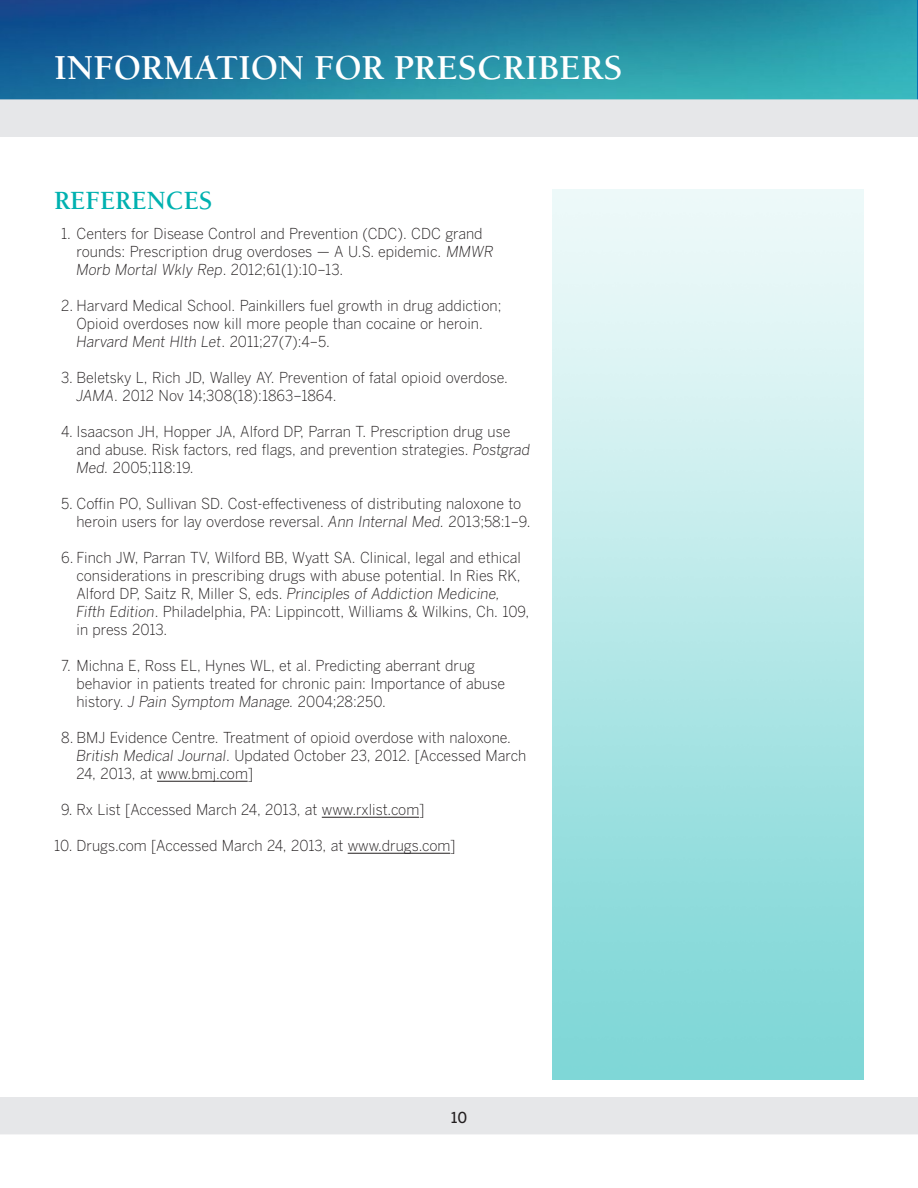
<style>
.page{position:relative;width:918px;height:1188px;background:#fff}
.page>*{position:absolute;margin:0;border:0;box-sizing:border-box;transform-origin:0 0}
.t1{font:700 36px "Berkeley";color:#fff}
.t2{font:700 27px "Berkeley";color:#00b1b0;scale:.95 1}
.t3{font:300 15px/18px "Benton Gothic";color:#231f20;scale:.95 1}
.t4{font:500 15px "Benton Gothic";color:#231f20}
.s1{font-style:italic}
</style>
<div class="page">
<div style="left:0;top:1097px;width:918px;height:37px;background:#e6e7e9"></div>
<hr style="left:157px;top:781px;width:91px;height:1px;background:#231f20">
<hr style="left:322px;top:817px;width:97px;height:1px;background:#231f20">
<hr style="left:348px;top:853px;width:102px;height:1px;background:#231f20">
<svg style="left:0;top:0;width:918px;height:100px;background:#2282a3"></svg>
<div style="left:0;top:100px;width:918px;height:37px;background:#e6e7e9"></div>
<h1 class="t1" style="left:54px;top:48px;width:570px">INFORMATION FOR PRESCRIBERS</h1>
<h2 class="t2" style="left:54px;top:186px;width:169px">REFERENCES</h2>
<p class="t3" style="left:77px;top:225px;width:441px;text-indent:-15px">1. Centers for Disease Control and Prevention (CDC). CDC grand rounds: Prescription drug overdoses — A U.S. epidemic. <span class="s1">MMWR<br>Morb Mortal Wkly Rep</span>. 2012;61(1):10–13.</p>
<p class="t3" style="left:77px;top:297px;width:449px;text-indent:-15px">2. Harvard Medical School. Painkillers fuel growth in drug addiction;<br>Opioid overdoses now kill more people than cocaine or heroin.<br><span class="s1">Harvard Ment Hlth Let</span>. 2011;27(7):4–5.</p>
<p class="t3" style="left:77px;top:369px;width:456px;text-indent:-15px">3. Beletsky L, Rich JD, Walley AY. Prevention of fatal opioid overdose.<br><span class="s1">JAMA</span>. 2012 Nov 14;308(18):1863–1864.</p>
<p class="t3" style="left:77px;top:423px;width:479px;text-indent:-15px">4. Isaacson JH, Hopper JA, Alford DP, Parran T. Prescription drug use and abuse. Risk factors, red flags, and prevention strategies. <span class="s1">Postgrad<br>Med.</span> 2005;118:19.</p>
<p class="t3" style="left:77px;top:495px;width:480px;text-indent:-15px">5. Coffin PO, Sullivan SD. Cost-effectiveness of distributing naloxone to heroin users for lay overdose reversal. <span class="s1">Ann Internal Med.</span> 2013;58:1–9.</p>
<p class="t3" style="left:77px;top:549px;width:478px;text-indent:-15px">6. Finch JW, Parran TV, Wilford BB, Wyatt SA. Clinical, legal and ethical considerations in prescribing drugs with abuse potential. In Ries RK, Alford DP, Saitz R, Miller S, eds. <span class="s1">Principles of Addiction Medicine, Fifth Edition</span>. Philadelphia, PA: Lippincott, Williams &amp; Wilkins, Ch. 109, in press 2013.</p>
<p class="t3" style="left:77px;top:657px;width:453px;text-indent:-15px">7. Michna E, Ross EL, Hynes WL, et al. Predicting aberrant drug behavior in patients treated for chronic pain: Importance of abuse history. <span class="s1">J Pain Symptom Manage.</span> 2004;28:250.</p>
<p class="t3" style="left:77px;top:729px;width:475px;text-indent:-15px">8. BMJ Evidence Centre. Treatment of opioid overdose with naloxone.<br><span class="s1">British Medical Journal</span>. Updated October 23, 2012. [Accessed March<br>24, 2013, at www.bmj.com]</p>
<p class="t3" style="left:61px;top:801px;width:384px">9. Rx List [Accessed March 24, 2013, at www.rxlist.com]</p>
<p class="t3" style="left:54px;top:837px;width:424px">10. Drugs.com [Accessed March 24, 2013, at www.drugs.com]</p>
<p class="t4" style="left:451px;top:1108px;width:18px">10</p>
</div>
